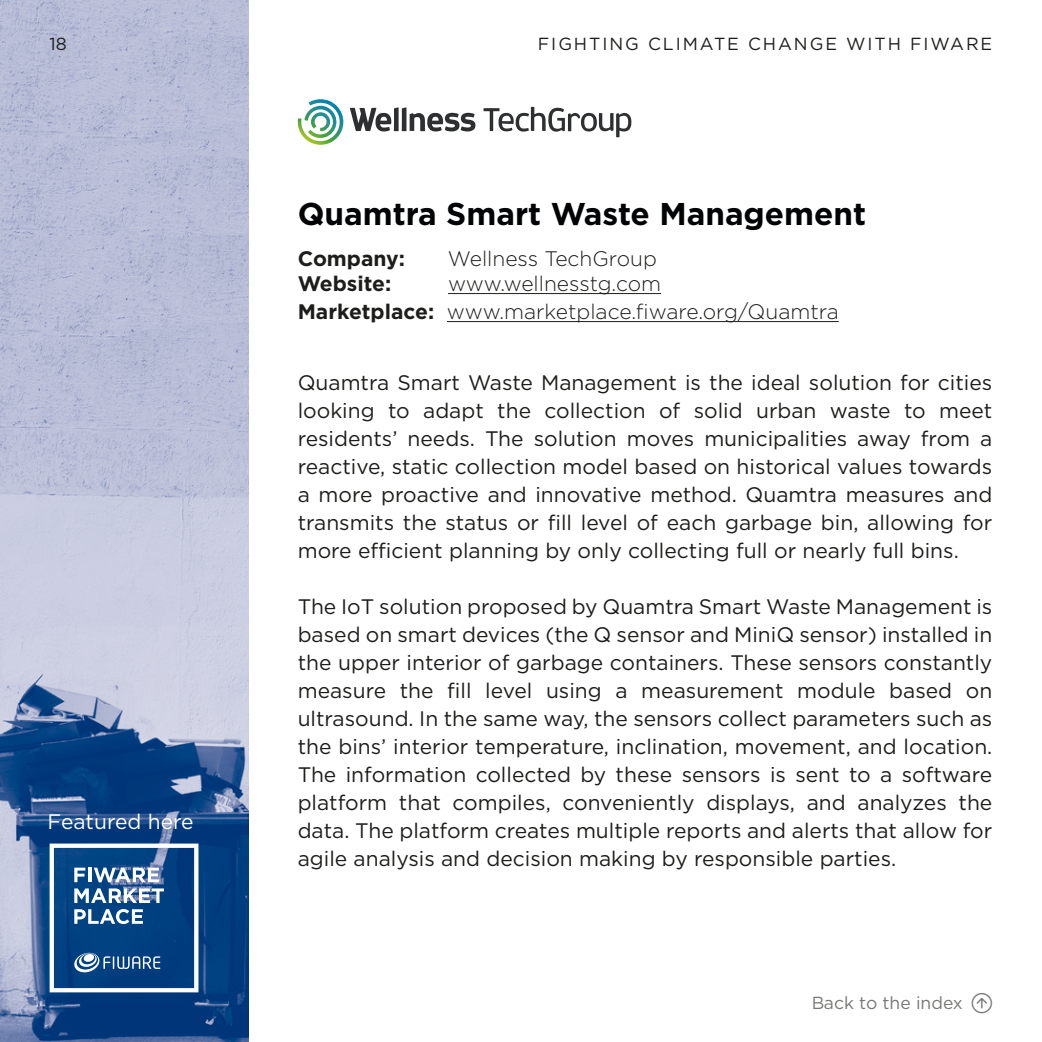
<style>
.page{position:relative;width:1042px;height:1042px;background:#fff}
.page>*{position:absolute;margin:0;border:0;box-sizing:border-box;transform-origin:0 0}
.t1{font:700 31.5px "Gotham HTF";color:#020304}
.t2{font:21px/28px "Gotham HTF";color:#1d1d1b;text-align:justify}
.t3{font:300 21px "Gotham HTF";color:#1d1d1b}
.t4{font:700 21px "Gotham HTF";color:#1d1d1b}
.t5{font:21px "Gotham HTF";color:#fff}
.t6{font:17.5px "Gotham HTF";letter-spacing:.11em;color:#1d1d1b}
.t7{font:17.5px "Gotham HTF";color:#1d1d1b}
.s1{font-weight:700}
</style>
<div class="page">
<img style="left:0;top:0;width:248px;height:1042px">
<svg style="left:483px;top:107px;width:148px;height:30px"></svg>
<svg style="left:350px;top:107px;width:126px;height:25px"></svg>
<svg style="left:297px;top:99px;width:47px;height:46px"></svg>
<hr style="left:448px;top:293px;width:213px;height:1px;background:#1d1d1b">
<hr style="left:447px;top:321px;width:392px;height:1px;background:#1d1d1b">
<svg style="left:50px;top:843px;width:148px;height:149px"></svg>
<p class="t6" style="left:50px;top:34px;width:19px">18</p>
<p class="t6" style="left:538px;top:34px;width:456px">FIGHTING CLIMATE CHANGE WITH FIWARE</p>
<p class="t1" style="left:298px;top:195px;width:570px">Quamtra Smart Waste Management</p>
<p class="t5" style="left:48px;top:809px;width:147px">Featured here</p>
<p class="t4" style="left:298px;top:246px;width:109px">Company:</p>
<p class="t3" style="left:448px;top:247px;width:211px">Wellness TechGroup</p>
<p class="t4" style="left:298px;top:271px;width:95px">Website:</p>
<p class="t3" style="left:448px;top:272px;width:215px">www.wellnesstg.com</p>
<p class="t3" style="left:298px;top:300px;width:542px"><span class="s1">Marketplace:</span> www.marketplace.fiware.org/Quamtra</p>
<p class="t2" style="left:298px;top:368px;width:696px">Quamtra Smart Waste Management is the ideal solution for cities looking to adapt the collection of solid urban waste to meet residents’ needs. The solution moves municipalities away from a reactive, static collection model based on historical values towards a more proactive and innovative method. Quamtra measures and transmits the status or fill level of each garbage bin, allowing for more efficient planning by only collecting full or nearly full bins.</p>
<p class="t2" style="left:298px;top:592px;width:696px">The IoT solution proposed by Quamtra Smart Waste Management is based on smart devices (the Q sensor and MiniQ sensor) installed in the upper interior of garbage containers. These sensors constantly measure the fill level using a measurement module based on ultrasound. In the same way, the sensors collect parameters such as the bins’ interior temperature, inclination, movement, and location.<br>The information collected by these sensors is sent to a software platform that compiles, conveniently displays, and analyzes the data. The platform creates multiple reports and alerts that allow for agile analysis and decision making by responsible parties.</p>
<p class="t7" style="left:811px;top:993px;width:183px">Back to the index □●◆</p>
</div>
